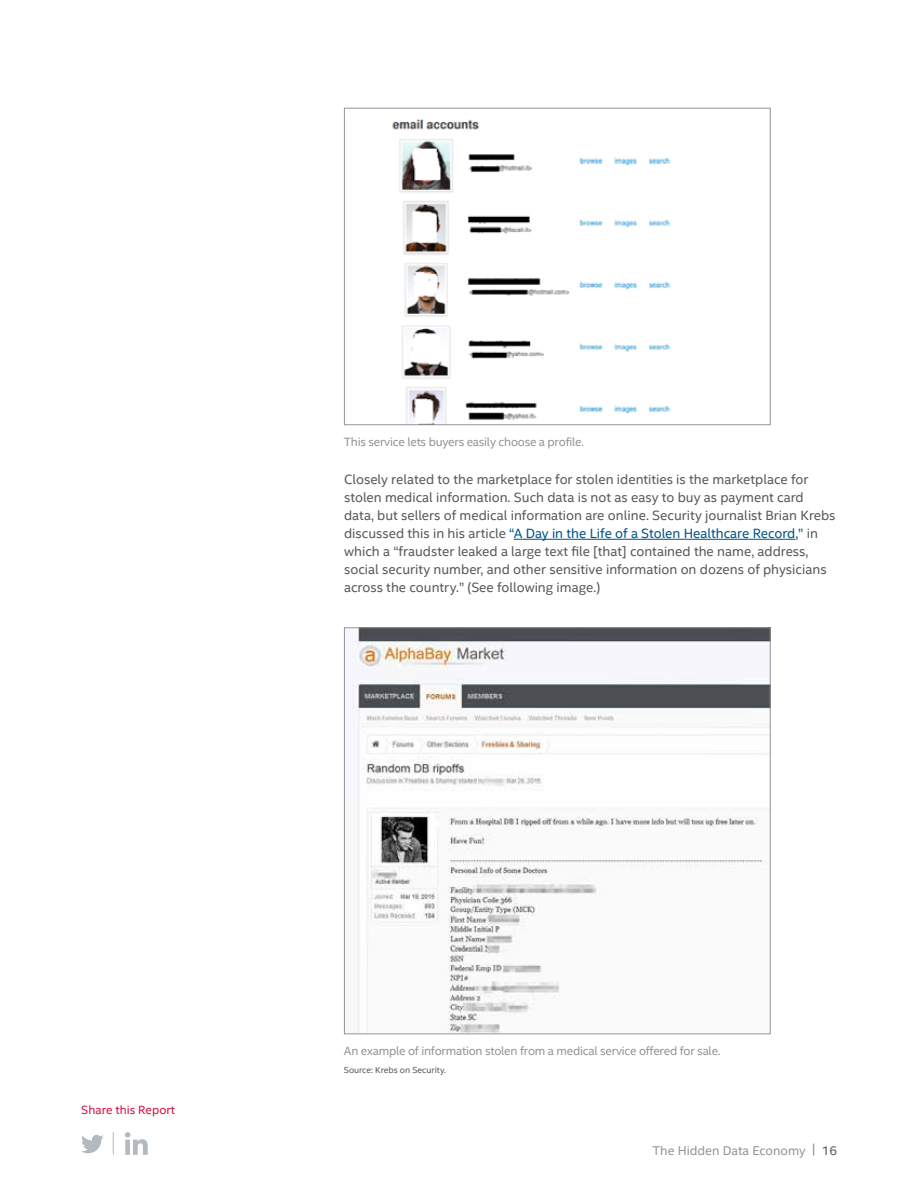
<style>
.page{position:relative;width:918px;height:1188px;background:#fff}
.page>*{position:absolute;margin:0;border:0;box-sizing:border-box;transform-origin:0 0}
.t1{font:13.5px/18px "Intel Clear";color:#58595b}
.t2{font:12.75px "Intel Clear";color:#939598}
.t3{font:12px "Intel Clear";letter-spacing:-.02em;color:#939598}
.t4{font:12px "Intel Clear";color:#d31242}
.t5{font:8.7px "Intel Clear";color:#58595b}
.s1{color:#005387}
.s2{color:#58595b}
</style>
<div class="page">
<hr style="left:514px;top:539px;width:281px;height:1px;background:#005387">
<img style="left:392px;top:119px;width:279px;height:304px">
<div style="left:344px;top:108px;width:426px;height:317px;border:1px solid #939598"></div>
<img style="left:352px;top:630px;width:416px;height:402px">
<svg style="left:81px;top:1135px;width:23px;height:18px"></svg>
<svg style="left:113px;top:1132px;width:1px;height:23px"></svg>
<svg style="left:125px;top:1132px;width:23px;height:23px"></svg>
<p class="t3" style="left:344px;top:435px;width:242px">This service lets buyers easily choose a profile.</p>
<p class="t1" style="left:344px;top:471px;width:493px">Closely related to the marketplace for stolen identities is the marketplace for stolen medical information. Such data is not as easy to buy as payment card data, but sellers of medical information are online. Security journalist Brian Krebs discussed this in his article <span class="s1">“A Day in the Life of a Stolen Healthcare Record,”</span> in which a “fraudster leaked a large text file [that] contained the name, address, social security number, and other sensitive information on dozens of physicians across the country.” (See following image.)</p>
<p class="t4" style="left:81px;top:1103px;width:95px">Share this Report</p>
<p class="t3" style="left:344px;top:1044px;width:378px">An example of information stolen from a medical service offered for sale.</p>
<p class="t5" style="left:344px;top:1065px;width:104px">Source: Krebs on Security.</p>
<p class="t2" style="left:652px;top:1143px;width:186px">The Hidden Data Economy | <span class="s2">16</span></p>
</div>
